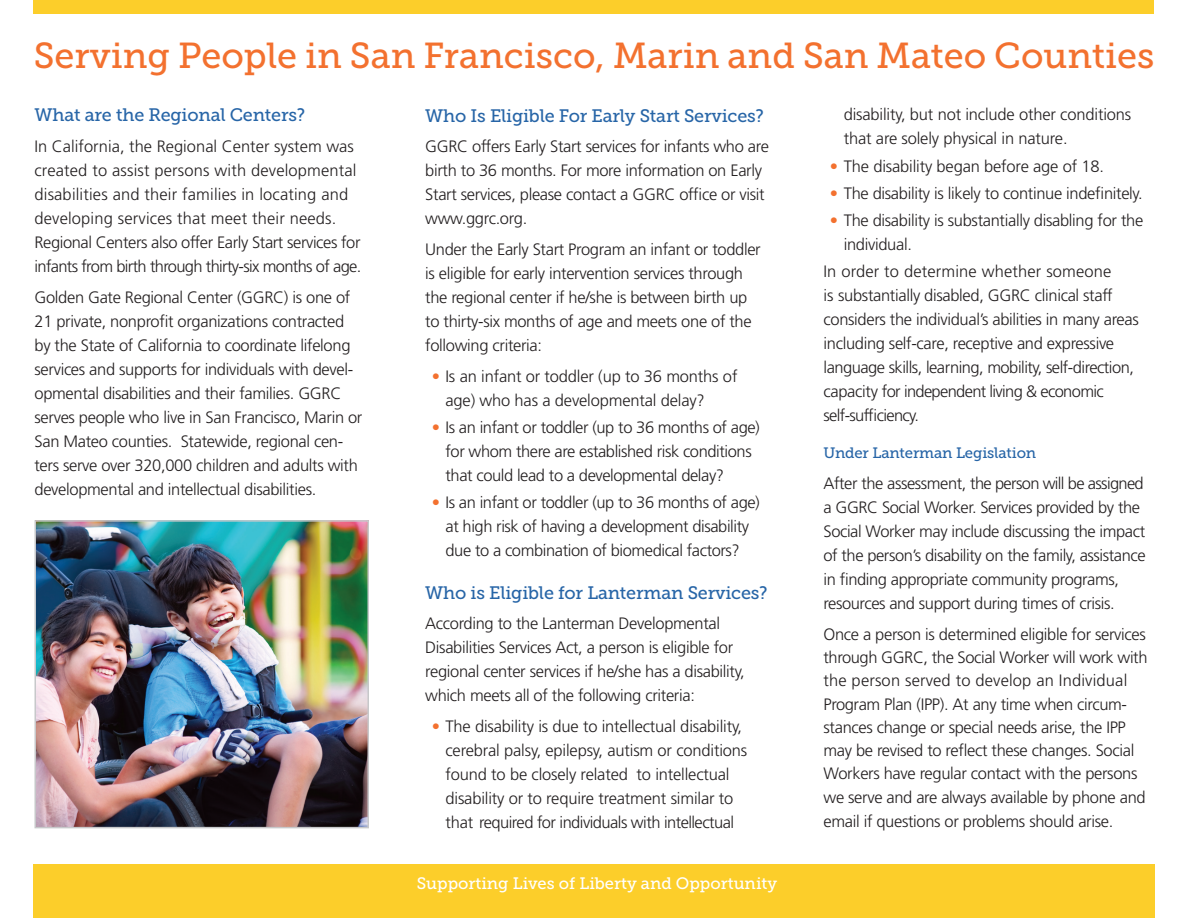
<style>
.page{position:relative;width:1188px;height:918px;background:#fff}
.page>*{position:absolute;margin:0;border:0;box-sizing:border-box;transform-origin:0 0}
.Inside_Title{font:36px "Museo Slab 500";color:#f3712f}
.Subtitle_1{font:18px "Museo Slab 500";letter-spacing:-.01em;color:#2765a7}
.t1{font:300 16.5px/24px "Frutiger LT Std";letter-spacing:-.02em;color:#231f20}
.t2{font:300 16.5px/24px "Frutiger LT Std";color:#231f20}
.Subtitle_3{font:16.5px "Museo Slab 500";color:#fff}
.Subtitle_2{font:15px "Museo Slab 500";letter-spacing:-.01em;color:#2765a7}
.s1{color:#f3712f}
</style>
<div class="page">
<div style="left:33px;top:864px;width:1122px;height:54px;background:#fcce2a"></div>
<div style="left:34px;top:0;width:1120px;height:14px;background:#fcce2a"></div>
<img style="left:37px;top:523px;width:329px;height:302px">
<div style="left:34px;top:520px;width:335px;height:308px;border:2px solid #c7c8ca"></div>
<p class="Inside_Title" style="left:34px;top:35px;width:1122px">Serving People in San Francisco, Marin and San Mateo Counties</p>
<p class="Subtitle_1" style="left:425px;top:106px;width:340px">Who Is Eligible For Early Start Services?</p>
<p class="t1" style="left:425px;top:135px;width:345px">GGRC offers Early Start services for infants who are birth to 36 months. For more information on Early Start services, please contact a GGRC office or visit www.ggrc.org.</p>
<p class="t1" style="left:425px;top:238px;width:337px">Under the Early Start Program an infant or toddler is eligible for early intervention services through the regional center if he/she is between birth up to thirty-six months of age and meets one of the following criteria:</p>
<p class="t1" style="left:446px;top:365px;width:293px;text-indent:-14px"><span class="s1">•</span> Is an infant or toddler (up to 36 months of age) who has a developmental delay?</p>
<p class="t1" style="left:446px;top:416px;width:316px;text-indent:-14px"><span class="s1">•</span> Is an infant or toddler (up to 36 months of age) for whom there are established risk conditions that could lead to a developmental delay?</p>
<p class="t1" style="left:432px;top:491px;width:330px;text-align:center"><span class="s1">•</span> Is an infant or toddler (up to 36 months of age) at high risk of having a development disability due to a combination of biomedical factors?</p>
<p class="Subtitle_1" style="left:425px;top:582px;width:344px">Who is Eligible for Lanterman Services?</p>
<p class="t1" style="left:425px;top:612px;width:321px">According to the Lanterman Developmental Disabilities Services Act, a person is eligible for regional center services if he/she has a disability, which meets all of the following criteria:</p>
<p class="t1" style="left:446px;top:715px;width:303px;text-indent:-14px"><span class="s1">•</span> The disability is due to intellectual disability, cerebral palsy, epilepsy, autism or conditions found to be closely related to intellectual disability or to require treatment similar to that required for individuals with intellectual</p>
<p class="t1" style="left:844px;top:103px;width:289px">disability, but not include other conditions that are solely physical in nature.</p>
<p class="t1" style="left:830px;top:154px;width:276px"><span class="s1">•</span> The disability began before age of 18.</p>
<p class="t1" style="left:830px;top:181px;width:314px"><span class="s1">•</span> The disability is likely to continue indefinitely.</p>
<p class="t1" style="left:844px;top:209px;width:301px;text-indent:-14px"><span class="s1">•</span> The disability is substantially disabling for the individual.</p>
<p class="t1" style="left:824px;top:260px;width:317px">In order to determine whether someone<br>is substantially disabled, GGRC clinical staff considers the individual’s abilities in many areas including self-care, receptive and expressive language skills, learning, mobility, self-direction, capacity for independent living &amp; economic self-sufficiency.</p>
<p class="Subtitle_2" style="left:824px;top:445px;width:214px">Under Lanterman Legislation</p>
<p class="t1" style="left:824px;top:472px;width:324px">After the assessment, the person will be assigned a GGRC Social Worker. Services provided by the Social Worker may include discussing the impact of the person’s disability on the family, assistance in finding appropriate community programs, resources and support during times of crisis.</p>
<p class="t1" style="left:824px;top:623px;width:326px;line-height:23.4px">Once a person is determined eligible for services through GGRC, the Social Worker will work with the person served to develop an Individual Program Plan (IPP). At any time when circum&shy;stances change or special needs arise, the IPP may be revised to reflect these changes. Social Workers have regular contact with the persons we serve and are always available by phone and email if questions or problems should arise.</p>
<p class="Subtitle_1" style="left:34px;top:105px;width:272px">What are the Regional Centers?</p>
<p class="t2" style="left:34px;top:134px;width:328px">In California, the Regional Center system was created to assist persons with developmental disabilities and their families in locating and developing services that meet their needs.<br>Regional Centers also offer Early Start services for infants from birth through thirty-six months of age.</p>
<p class="t1" style="left:34px;top:285px;width:329px">Golden Gate Regional Center (GGRC) is one of 21 private, nonprofit organizations contracted by the State of California to coordinate lifelong services and supports for individuals with devel&shy;opmental disabilities and their families. GGRC serves people who live in San Francisco, Marin or San Mateo counties. Statewide, regional cen&shy;ters serve over 320,000 children and adults with developmental and intellectual disabilities.</p>
<p class="Subtitle_3" style="left:417px;top:874px;width:362px">Supporting Lives of Liberty and Opportunity</p>
</div>
